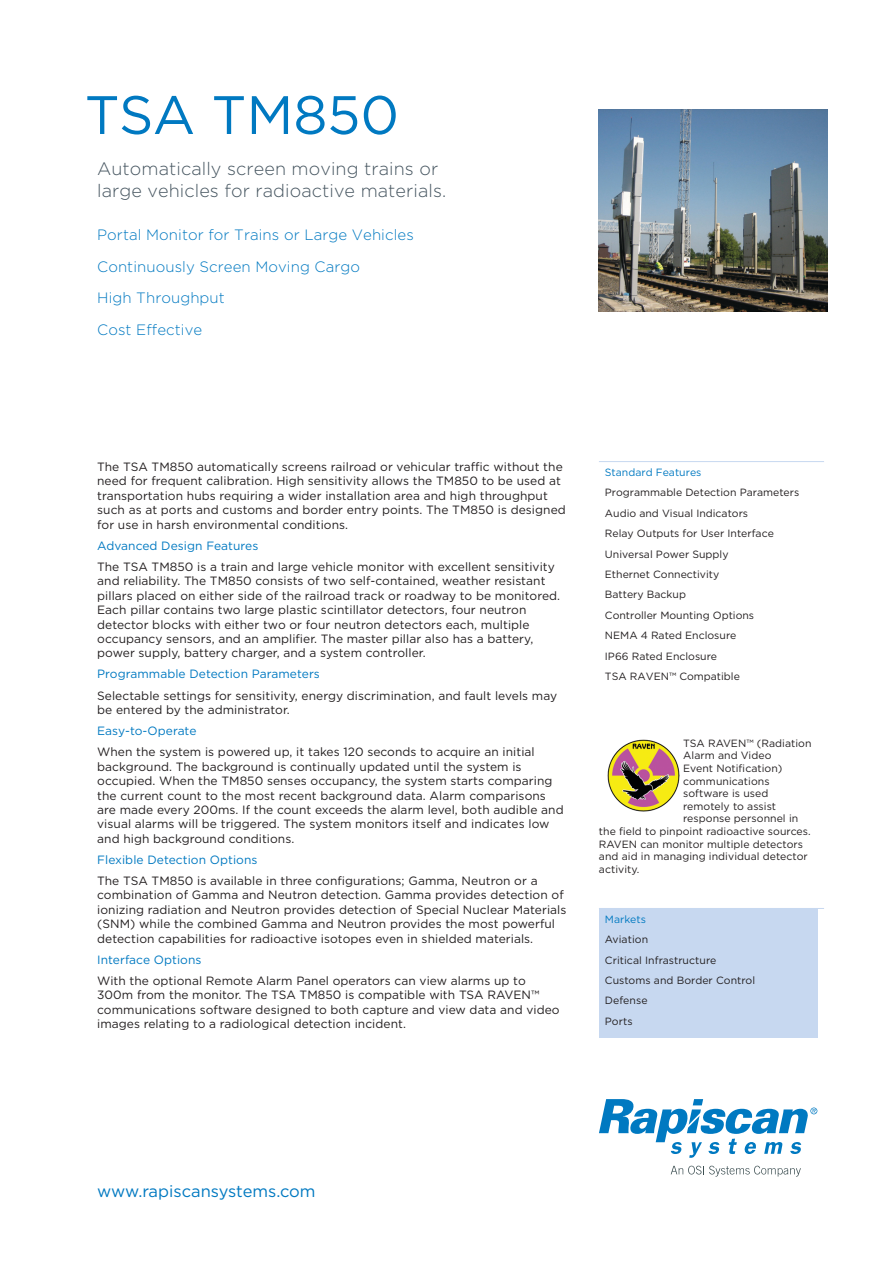
<style>
.page{position:relative;width:893px;height:1263px;background:#fff}
.page>*{position:absolute;margin:0;border:0;box-sizing:border-box;transform-origin:0 0}
.t1{font:54px "Gotham";color:#0079c1}
.Leading_Sentence{font:300 18px/21.6px "Gotham";letter-spacing:.005em;color:#465560}
.t2{font:16.5px "Gotham";color:#0079c1}
.Highlights{font:300 15px "Gotham";letter-spacing:.005em;color:#0079c1}
.Copy_Text{font:12px/14.4px "Gotham";letter-spacing:.005em;color:#231f20}
.Copy_Text-2{font:12px "Gotham";letter-spacing:.005em;color:#0079c1}
.Box_text{font:10.5px "Gotham";letter-spacing:.005em;color:#231f20}
.Specifications{font:10.5px "Gotham";color:#231f20}
.Specifications-2{font:10.5px "Gotham";color:#0079c1}
.Box_Header{font:10.5px "Gotham";letter-spacing:.005em;color:#0079c1}
</style>
<div class="page">
<svg style="left:599px;top:1099px;width:218px;height:59px"></svg>
<svg style="left:671px;top:1166px;width:130px;height:10px"></svg>
<img style="left:599px;top:110px;width:229px;height:202px">
<hr style="left:599px;top:461px;width:225px;height:1px;background:#c7d8f0">
<div style="left:599px;top:908px;width:218px;height:130px;background:#c7d8f0"></div>
<hr style="left:599px;top:908px;width:225px;height:1px;background:#c7d8f0">
<img style="left:608px;top:739px;width:72px;height:72px">
<p class="t1" style="left:85px;top:80px;width:316px">TSA TM850</p>
<p class="Leading_Sentence" style="left:97px;top:158px;width:351px">Automatically screen moving trains or large vehicles for radioactive materials.</p>
<p class="Highlights" style="left:97px;top:227px;width:318px">Portal Monitor for Trains or Large Vehicles</p>
<p class="Highlights" style="left:97px;top:258px;width:264px">Continuously Screen Moving Cargo</p>
<p class="Highlights" style="left:97px;top:290px;width:129px">High Throughput</p>
<p class="Highlights" style="left:97px;top:321px;width:107px">Cost Effective</p>
<p class="Copy_Text" style="left:97px;top:459px;width:470px">The TSA TM850 automatically screens railroad or vehicular traffic without the need for frequent calibration. High sensitivity allows the TM850 to be used at transportation hubs requiring a wider installation area and high throughput such as at ports and customs and border entry points. The TM850 is designed for use in harsh environmental conditions.</p>
<p class="Copy_Text-2" style="left:97px;top:538px;width:163px">Advanced Design Features</p>
<p class="Copy_Text" style="left:97px;top:559px;width:464px">The TSA TM850 is a train and large vehicle monitor with excellent sensitivity and reliability. The TM850 consists of two self-contained, weather resistant pillars placed on either side of the railroad track or roadway to be monitored.<br>Each pillar contains two large plastic scintillator detectors, four neutron detector blocks with either two or four neutron detectors each, multiple occupancy sensors, and an amplifier. The master pillar also has a battery, power supply, battery charger, and a system controller.</p>
<p class="Copy_Text-2" style="left:97px;top:666px;width:224px">Programmable Detection Parameters</p>
<p class="Copy_Text" style="left:97px;top:688px;width:462px">Selectable settings for sensitivity, energy discrimination, and fault levels may be entered by the administrator.</p>
<p class="Copy_Text-2" style="left:97px;top:723px;width:101px">Easy-to-Operate</p>
<p class="Copy_Text" style="left:97px;top:745px;width:468px">When the system is powered up, it takes 120 seconds to acquire an initial background. The background is continually updated until the system is occupied. When the TM850 senses occupancy, the system starts comparing the current count to the most recent background data. Alarm comparisons are made every 200ms. If the count exceeds the alarm level, both audible and visual alarms will be triggered. The system monitors itself and indicates low and high background conditions.</p>
<p class="Copy_Text-2" style="left:97px;top:852px;width:162px">Flexible Detection Options</p>
<p class="Copy_Text" style="left:97px;top:873px;width:471px">The TSA TM850 is available in three configurations; Gamma, Neutron or a combination of Gamma and Neutron detection. Gamma provides detection of ionizing radiation and Neutron provides detection of Special Nuclear Materials (SNM) while the combined Gamma and Neutron provides the most powerful detection capabilities for radioactive isotopes even in shielded materials.</p>
<p class="Copy_Text-2" style="left:97px;top:952px;width:106px">Interface Options</p>
<p class="Copy_Text" style="left:97px;top:973px;width:464px">With the optional Remote Alarm Panel operators can view alarms up to 300m from the monitor. The TSA TM850 is compatible with TSA RAVEN™ communications software designed to both capture and view data and video images relating to a radiological detection incident.</p>
<p class="Specifications-2" style="left:605px;top:465px;width:98px">Standard Features</p>
<p class="Specifications" style="left:605px;top:486px;width:196px">Programmable Detection Parameters</p>
<p class="Specifications" style="left:605px;top:506px;width:145px">Audio and Visual Indicators</p>
<p class="Specifications" style="left:605px;top:527px;width:170px">Relay Outputs for User Interface</p>
<p class="Specifications" style="left:605px;top:547px;width:125px">Universal Power Supply</p>
<p class="Specifications" style="left:605px;top:567px;width:116px">Ethernet Connectivity</p>
<p class="Specifications" style="left:605px;top:588px;width:83px">Battery Backup</p>
<p class="Specifications" style="left:605px;top:608px;width:151px">Controller Mounting Options</p>
<p class="Specifications" style="left:605px;top:629px;width:133px">NEMA 4 Rated Enclosure</p>
<p class="Specifications" style="left:605px;top:649px;width:114px">IP66 Rated Enclosure</p>
<p class="Specifications" style="left:605px;top:669px;width:136px">TSA RAVEN™ Compatible</p>
<p class="Box_text" style="left:683px;top:736px;width:130px">TSA RAVEN™ (Radiation</p>
<p class="Box_text" style="left:683px;top:749px;width:90px">Alarm and Video</p>
<p class="Box_text" style="left:683px;top:762px;width:101px">Event Notification)</p>
<p class="Box_text" style="left:683px;top:774px;width:88px">communications</p>
<p class="Box_text" style="left:683px;top:787px;width:87px">software is used</p>
<p class="Box_text" style="left:683px;top:799px;width:94px">remotely to assist</p>
<p class="Box_text" style="left:683px;top:812px;width:117px">response personnel in</p>
<p class="Box_text" style="left:599px;top:825px;width:213px">the field to pinpoint radioactive sources.</p>
<p class="Box_text" style="left:599px;top:837px;width:206px">RAVEN can monitor multiple detectors</p>
<p class="Box_text" style="left:599px;top:850px;width:210px">and aid in managing individual detector</p>
<p class="Box_text" style="left:599px;top:862px;width:42px">activity.</p>
<p class="Box_Header" style="left:605px;top:912px;width:43px">Markets</p>
<p class="Box_text" style="left:605px;top:933px;width:45px">Aviation</p>
<p class="Box_text" style="left:605px;top:953px;width:113px">Critical Infrastructure</p>
<p class="Box_text" style="left:605px;top:974px;width:152px">Customs and Border Control</p>
<p class="Box_text" style="left:605px;top:994px;width:44px">Defense</p>
<p class="Box_text" style="left:605px;top:1014px;width:29px">Ports</p>
<p class="t2" style="left:97px;top:1180px;width:220px">www.rapiscansystems.com</p>
</div>
